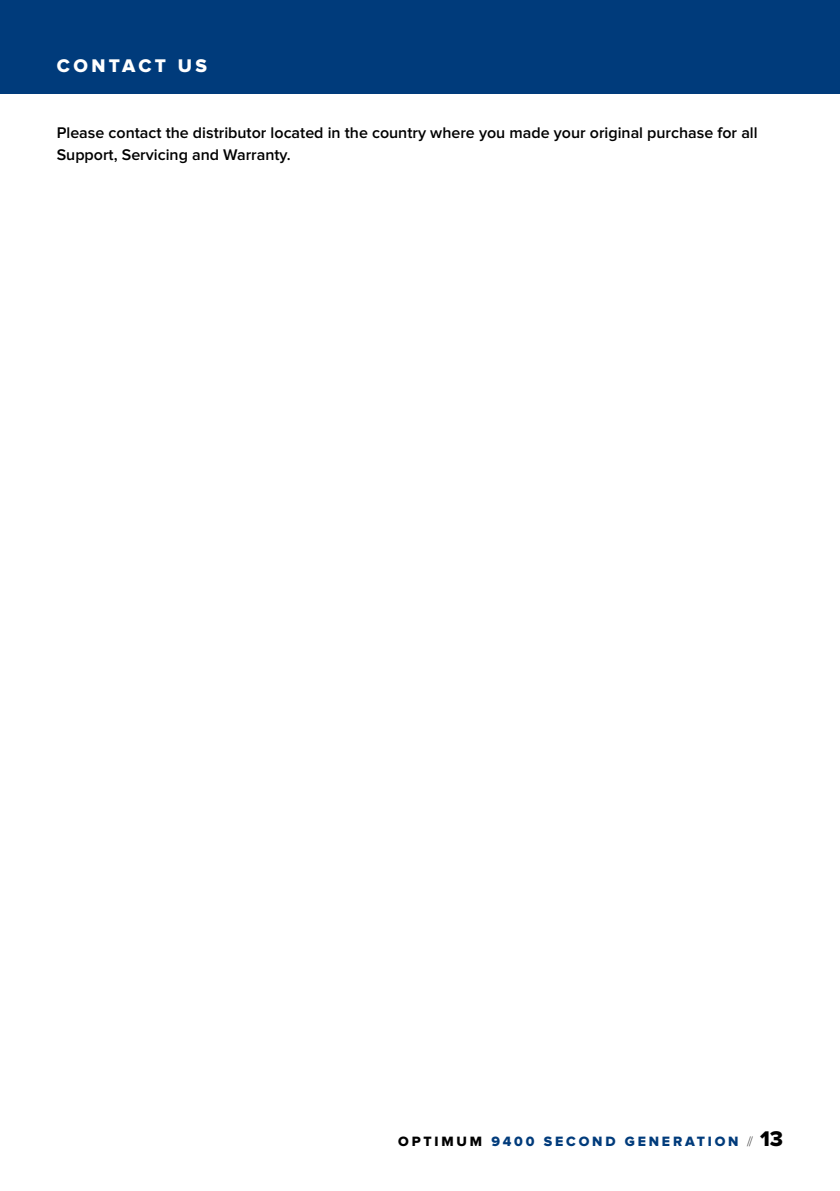
<style>
.page{position:relative;width:840px;height:1191px;background:#fff}
.page>*{position:absolute;margin:0;border:0;box-sizing:border-box;transform-origin:0 0}
.t1{font:19px "Proxima Nova Extrabld";letter-spacing:.18em;color:#fff}
.t2{font:600 16px/22px "Proxima Nova";color:#000}
.t3{font:14px "Proxima Nova Extrabld";letter-spacing:.2em;color:#003b7b}
.s1{color:#000}
.s2{font-family:"Proxima Nova";font-weight:100;color:#000}
.s3{font-size:22px;color:#000}
</style>
<div class="page">
<div style="left:0;top:0;width:839px;height:94px;background:#003b7b"></div>
<p class="t1" style="left:57px;top:57px;width:152px">CONTACT US</p>
<p class="t2" style="left:57px;top:122px;width:702px">Please contact the distributor located in the country where you made your original purchase for all<br>Support, Servicing and Warranty.</p>
<p class="t3" style="left:398px;top:1135px;width:386px"><span class="s1">OPTIMUM</span> 9400 SECOND GENERATION <span class="s2">//</span> <span class="s3">13</span></p>
</div>
